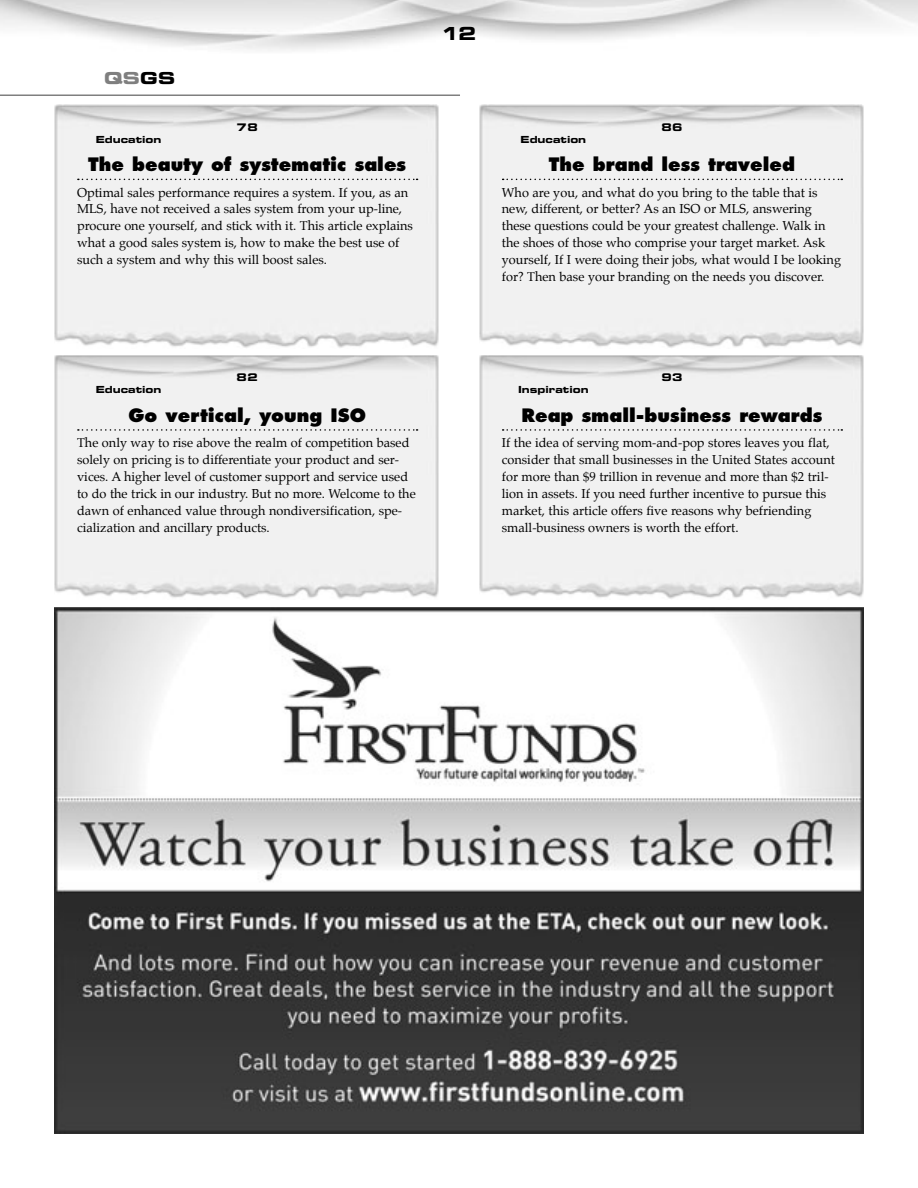
<style>
.page{position:relative;width:918px;height:1188px;background:#fff}
.page>*{position:absolute;margin:0;border:0;box-sizing:border-box;transform-origin:0 0}
.t1{font:800 18px "Futura";color:#000}
.t2{font:18px "Eurostile Bold Extended Two";color:#000}
.t3{font:16.5px "Eurostile Bold Extended Two";color:#7f7f7f}
.t4{font:12.75px/16.8px "Palatino";color:#000}
.t5{font:10.5px "Eurostile Bold Extended Two";letter-spacing:.05em;color:#000}
.t6{font:9.75px "Eurostile Bold Extended Two";color:#000}
.s1{color:#000}
</style>
<div class="page">
<hr style="left:0;top:94px;width:460px;height:2px;background:#7f7f7f">
<img style="left:54px;top:608px;width:810px;height:526px">
<img style="left:55px;top:105px;width:384px;height:243px">
<img style="left:55px;top:355px;width:384px;height:244px">
<svg style="left:78px;top:429px;width:340px;height:2px"></svg>
<svg style="left:78px;top:179px;width:340px;height:1px"></svg>
<img style="left:480px;top:105px;width:384px;height:243px">
<img style="left:480px;top:355px;width:384px;height:244px">
<svg style="left:503px;top:429px;width:339px;height:2px"></svg>
<svg style="left:503px;top:179px;width:339px;height:1px"></svg>
<p class="t3" style="left:104px;top:72px;width:73px">QS<span class="s1">GS</span></p>
<p class="t6" style="left:96px;top:136px;width:67px">Education</p>
<p class="t5" style="left:237px;top:123px;width:23px">78</p>
<h1 class="t1" style="left:88px;top:156px;width:320px">The beauty of systematic sales</h1>
<p class="t4" style="left:77px;top:185px;width:337px">Optimal sales performance requires a system. If you, as an MLS, have not received a sales system from your up-line, procure one yourself, and stick with it. This article explains what a good sales system is, how to make the best use of such a system and why this will boost sales.</p>
<h1 class="t2" style="left:441px;top:27px;width:37px">12</h1>
<p class="t5" style="left:661px;top:123px;width:23px">86</p>
<p class="t6" style="left:521px;top:136px;width:67px">Education</p>
<h1 class="t1" style="left:549px;top:156px;width:248px">The brand less traveled</h1>
<p class="t4" style="left:502px;top:185px;width:341px">Who are you, and what do you bring to the table that is new, different, or better? As an ISO or MLS, answering these questions could be your greatest challenge. Walk in the shoes of those who comprise your target market. Ask yourself, If I were doing their jobs, what would I be looking for? Then base your branding on the needs you discover.</p>
<p class="t5" style="left:237px;top:374px;width:23px">82</p>
<p class="t6" style="left:96px;top:386px;width:67px">Education</p>
<h1 class="t1" style="left:128px;top:407px;width:239px">Go vertical, young ISO</h1>
<p class="t4" style="left:77px;top:435px;width:340px">The only way to rise above the realm of competition based solely on pricing is to differentiate your product and ser&shy;vices. A higher level of customer support and service used to do the trick in our industry. But no more. Welcome to the dawn of enhanced value through nondiversification, spe&shy;cialization and ancillary products.</p>
<p class="t5" style="left:661px;top:374px;width:23px">93</p>
<p class="t6" style="left:518px;top:386px;width:72px">Inspiration</p>
<h1 class="t1" style="left:522px;top:407px;width:302px">Reap small-business rewards</h1>
<p class="t4" style="left:502px;top:435px;width:335px">If the idea of serving mom-and-pop stores leaves you flat, consider that small businesses in the United States account for more than $9 trillion in revenue and more than $2 tril&shy;lion in assets. If you need further incentive to pursue this market, this article offers five reasons why befriending small-business owners is worth the effort.</p>
</div>
